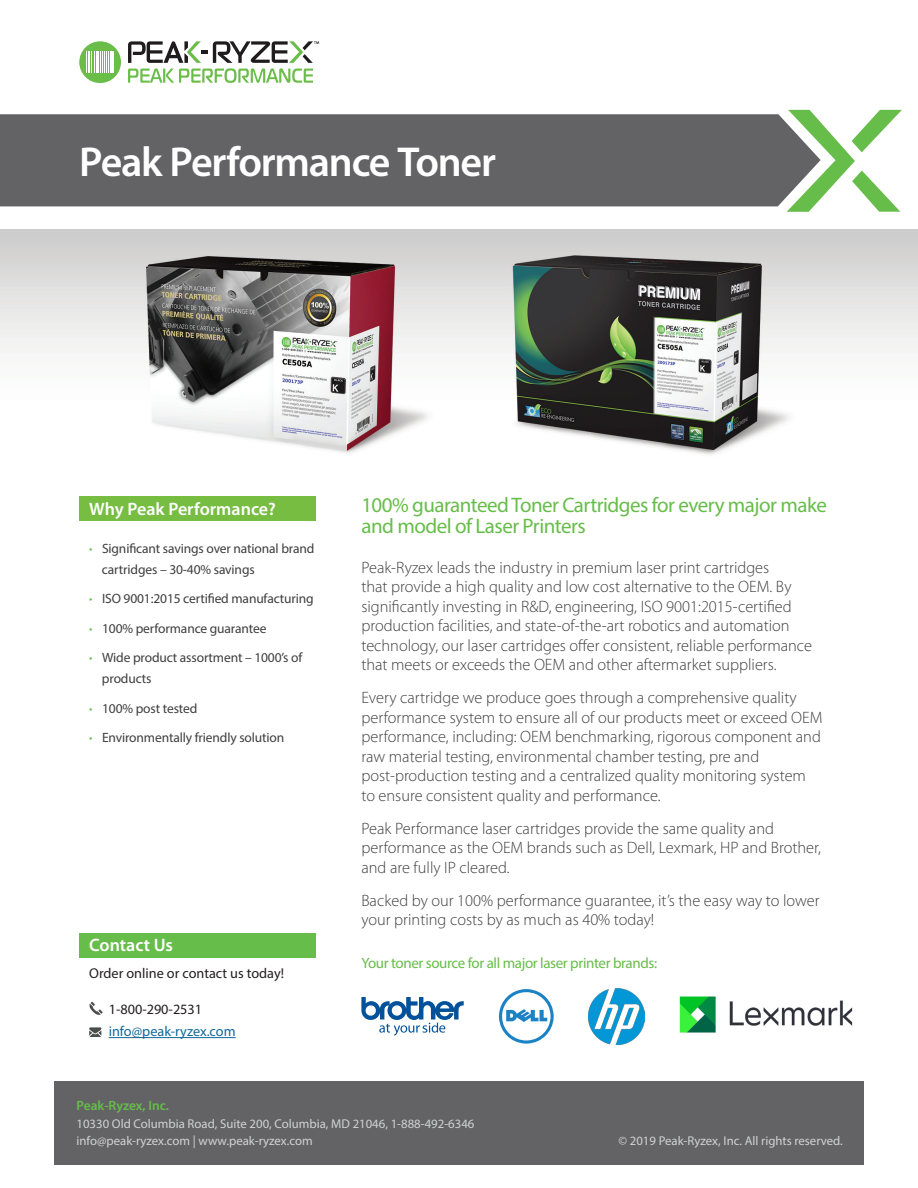
<style>
.page{position:relative;width:918px;height:1188px;background:#fff}
.page>*{position:absolute;margin:0;border:0;box-sizing:border-box;transform-origin:0 0}
.t1{font:600 42px "Myriad Pro";letter-spacing:-.03em;color:#fff}
.Heading_1_Myriad_pro{font:21px/21px "Myriad Pro";letter-spacing:-.025em;color:#67bd4a}
.LHS_Head{font:600 18px "Myriad Pro";color:#fff}
.Body_text{font:300 16.5px/19.5px "Myriad Pro";color:#3e3e3f}
.Heading_1_Myriad_pro-2{font:15px "Myriad Pro";letter-spacing:-.025em;color:#67bd4a}
.LHS_Body_Text{font:14.25px "Myriad Pro";color:#231f20}
.LHS_Body_Text-2{font:14.25px "Myriad Pro";color:#10689b}
.t2{font:13.5px/21px "Myriad Pro";letter-spacing:-.01em;color:#3e3e3f}
.Address{font:600 13.5px "Myriad Pro";color:#67bd4a}
.Address-2{font:12.75px "Myriad Pro";color:#d1d2d4}
.s1{font-weight:300;color:#67bd4a}
</style>
<div class="page">
<div style="left:54px;top:1081px;width:810px;height:84px;background:#636366"></div>
<div style="left:0;top:114px;width:787px;height:92px;background:#636366"></div>
<svg style="left:787px;top:110px;width:115px;height:102px"></svg>
<div style="left:79px;top:496px;width:237px;height:25px;background:#76bd42"></div>
<img style="left:0;top:230px;width:918px;height:225px">
<div style="left:79px;top:933px;width:237px;height:25px;background:#67bd4a"></div>
<hr style="left:109px;top:1037px;width:127px;height:1px;background:#10689b">
<svg style="left:89px;top:1002px;width:14px;height:13px"></svg>
<svg style="left:89px;top:1027px;width:12px;height:10px"></svg>
<svg style="left:361px;top:997px;width:103px;height:39px"></svg>
<svg style="left:499px;top:989px;width:55px;height:55px"></svg>
<img style="left:680px;top:997px;width:173px;height:35px">
<img style="left:589px;top:988px;width:56px;height:56px">
<svg style="left:128px;top:41px;width:191px;height:42px"></svg>
<div style="left:79px;top:41px;width:42px;height:42px;background:#6bbd4a;border-radius:50%"></div>
<svg style="left:86px;top:51px;width:28px;height:22px"></svg>
<p class="t1" style="left:79px;top:135px;width:418px">Peak Performance Toner</p>
<p class="LHS_Head" style="left:89px;top:497px;width:188px">Why Peak Performance?</p>
<p class="t2" style="left:102px;top:538px;width:214px;text-indent:-13px"><span class="s1">•</span> Significant savings over national brand cartridges – 30-40% savings</p>
<p class="t2" style="left:89px;top:588px;width:226px"><span class="s1">•</span> ISO 9001:2015 certified manufacturing</p>
<p class="t2" style="left:89px;top:618px;width:179px"><span class="s1">•</span> 100% performance guarantee</p>
<p class="t2" style="left:102px;top:647px;width:202px;text-indent:-13px"><span class="s1">•</span> Wide product assortment – 1000’s of products</p>
<p class="t2" style="left:89px;top:698px;width:110px"><span class="s1">•</span> 100% post tested</p>
<p class="t2" style="left:89px;top:727px;width:197px"><span class="s1">•</span> Environmentally friendly solution</p>
<p class="LHS_Head" style="left:89px;top:934px;width:85px">Contact Us</p>
<p class="LHS_Body_Text" style="left:89px;top:964px;width:196px">Order online or contact us today!</p>
<p class="LHS_Body_Text" style="left:109px;top:1000px;width:95px">1-800-290-2531</p>
<p class="LHS_Body_Text-2" style="left:109px;top:1023px;width:128px">info@peak-ryzex.com</p>
<p class="Heading_1_Myriad_pro" style="left:361px;top:494px;width:467px">100% guaranteed Toner Cartridges for every major make and model of Laser Printers</p>
<p class="Body_text" style="left:361px;top:557px;width:452px">Peak-Ryzex leads the industry in premium laser print cartridges<br>that provide a high quality and low cost alternative to the OEM. By significantly investing in R&amp;D, engineering, ISO 9001:2015-certified production facilities, and state-of-the-art robotics and automation technology, our laser cartridges offer consistent, reliable performance that meets or exceeds the OEM and other aftermarket suppliers.</p>
<p class="Body_text" style="left:361px;top:688px;width:463px">Every cartridge we produce goes through a comprehensive quality performance system to ensure all of our products meet or exceed OEM performance, including: OEM benchmarking, rigorous component and raw material testing, environmental chamber testing, pre and post-production testing and a centralized quality monitoring system to ensure consistent quality and performance.</p>
<p class="Body_text" style="left:361px;top:818px;width:461px">Peak Performance laser cartridges provide the same quality and performance as the OEM brands such as Dell, Lexmark, HP and Brother, and are fully IP cleared.</p>
<p class="Body_text" style="left:361px;top:890px;width:460px">Backed by our 100% performance guarantee, it’s the easy way to lower your printing costs by as much as 40% today!</p>
<p class="Heading_1_Myriad_pro-2" style="left:361px;top:954px;width:297px">Your toner source for all major laser printer brands:</p>
<p class="Address" style="left:77px;top:1097px;width:94px">Peak-Ryzex, Inc.</p>
<p class="Address-2" style="left:77px;top:1116px;width:399px">10330 Old Columbia Road, Suite 200, Columbia, MD 21046, 1-888-492-6346</p>
<p class="Address-2" style="left:77px;top:1133px;width:238px">info@peak-ryzex.com | www.peak-ryzex.com</p>
<p class="Address-2" style="left:619px;top:1133px;width:226px">© 2019 Peak-Ryzex, Inc. All rights reserved.</p>
</div>
